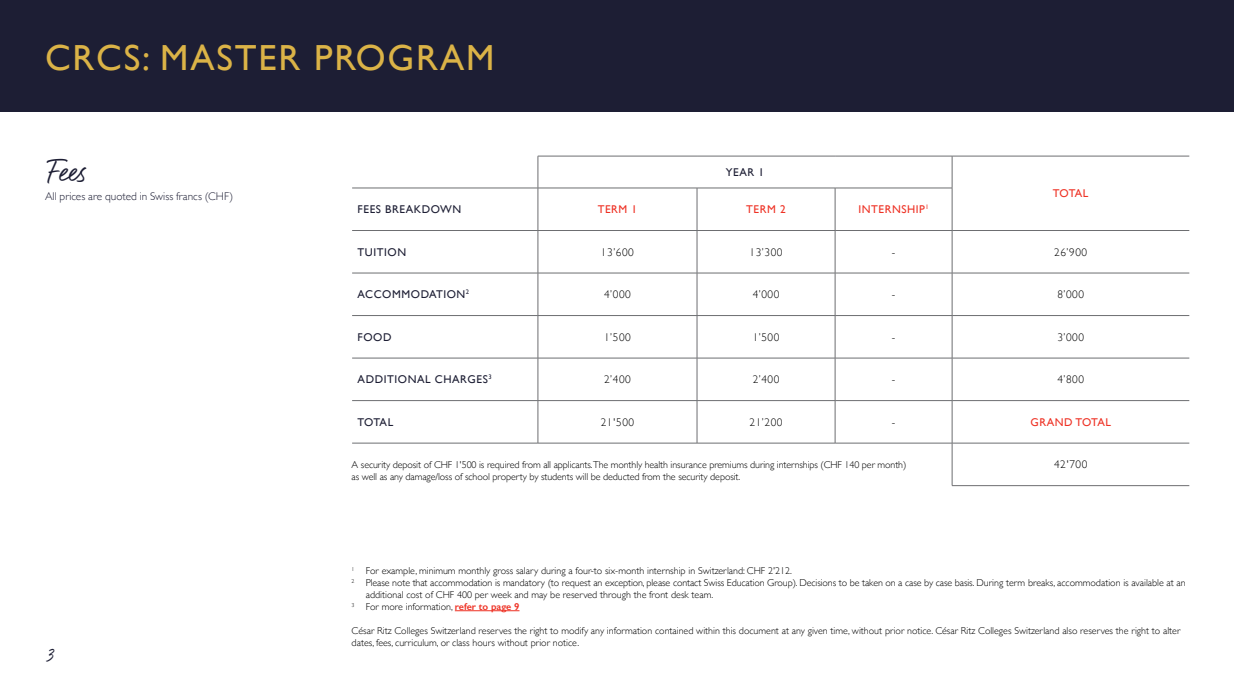
<style>
.page{position:relative;width:1234px;height:691px;background:#fff}
.page>*{position:absolute;margin:0;border:0;box-sizing:border-box;transform-origin:0 0}
.t1{font:36.25px "Gill Sans";letter-spacing:.05em;color:#dbb347}
.t2{font:35px "Felt That";color:#1d1e34}
.t3{font:22.5px "Felt That";color:#1d1e34}
.t4{font:300 11.25px "Gill Sans";letter-spacing:.05em;color:#000}
.t5{font:11.25px "Gill Sans";letter-spacing:.05em;color:#1d1e34}
.t6{font:11.25px "Gill Sans";letter-spacing:.05em;color:#ee3124}
.t7{font:300 11.25px "Gill Sans";color:#1d1e34}
.t8{font:300 10px/12px "Gill Sans";color:#000}
.s1{font-weight:600;color:#ee3124}
</style>
<div class="page">
<div style="left:0;top:0;width:1233px;height:112px;background:#1d1e34"></div>
<hr style="left:537px;top:156px;width:160px;height:1px;background:#6d6e71">
<hr style="left:537px;top:156px;width:1px;height:32px;background:#6d6e71">
<hr style="left:697px;top:156px;width:137px;height:1px;background:#6d6e71">
<hr style="left:834px;top:156px;width:117px;height:1px;background:#6d6e71">
<hr style="left:951px;top:156px;width:237px;height:1px;background:#6d6e71">
<hr style="left:951px;top:156px;width:1px;height:32px;background:#6d6e71">
<hr style="left:352px;top:188px;width:186px;height:1px;background:#6d6e71">
<hr style="left:538px;top:188px;width:159px;height:1px;background:#6d6e71">
<hr style="left:537px;top:188px;width:1px;height:42px;background:#6d6e71">
<hr style="left:697px;top:188px;width:137px;height:1px;background:#6d6e71">
<hr style="left:696px;top:188px;width:1px;height:42px;background:#6d6e71">
<hr style="left:834px;top:188px;width:118px;height:1px;background:#6d6e71">
<hr style="left:834px;top:188px;width:1px;height:42px;background:#6d6e71">
<hr style="left:951px;top:188px;width:1px;height:42px;background:#6d6e71">
<hr style="left:352px;top:230px;width:186px;height:1px;background:#6d6e71">
<hr style="left:538px;top:230px;width:159px;height:1px;background:#6d6e71">
<hr style="left:537px;top:231px;width:1px;height:42px;background:#6d6e71">
<hr style="left:697px;top:230px;width:137px;height:1px;background:#6d6e71">
<hr style="left:696px;top:231px;width:1px;height:42px;background:#6d6e71">
<hr style="left:834px;top:230px;width:117px;height:1px;background:#6d6e71">
<hr style="left:834px;top:231px;width:1px;height:42px;background:#6d6e71">
<hr style="left:951px;top:230px;width:237px;height:1px;background:#6d6e71">
<hr style="left:951px;top:231px;width:1px;height:42px;background:#6d6e71">
<hr style="left:352px;top:273px;width:186px;height:1px;background:#6d6e71">
<hr style="left:538px;top:273px;width:159px;height:1px;background:#6d6e71">
<hr style="left:537px;top:273px;width:1px;height:42px;background:#6d6e71">
<hr style="left:697px;top:273px;width:137px;height:1px;background:#6d6e71">
<hr style="left:696px;top:273px;width:1px;height:42px;background:#6d6e71">
<hr style="left:834px;top:273px;width:117px;height:1px;background:#6d6e71">
<hr style="left:834px;top:273px;width:1px;height:42px;background:#6d6e71">
<hr style="left:951px;top:273px;width:237px;height:1px;background:#6d6e71">
<hr style="left:951px;top:273px;width:1px;height:42px;background:#6d6e71">
<hr style="left:352px;top:315px;width:186px;height:1px;background:#6d6e71">
<hr style="left:538px;top:315px;width:159px;height:1px;background:#6d6e71">
<hr style="left:537px;top:316px;width:1px;height:42px;background:#6d6e71">
<hr style="left:697px;top:315px;width:137px;height:1px;background:#6d6e71">
<hr style="left:696px;top:316px;width:1px;height:42px;background:#6d6e71">
<hr style="left:834px;top:315px;width:117px;height:1px;background:#6d6e71">
<hr style="left:834px;top:316px;width:1px;height:42px;background:#6d6e71">
<hr style="left:951px;top:315px;width:237px;height:1px;background:#6d6e71">
<hr style="left:951px;top:316px;width:1px;height:42px;background:#6d6e71">
<hr style="left:352px;top:358px;width:186px;height:1px;background:#6d6e71">
<hr style="left:538px;top:358px;width:159px;height:1px;background:#6d6e71">
<hr style="left:537px;top:358px;width:1px;height:42px;background:#6d6e71">
<hr style="left:697px;top:358px;width:137px;height:1px;background:#6d6e71">
<hr style="left:696px;top:358px;width:1px;height:42px;background:#6d6e71">
<hr style="left:834px;top:358px;width:117px;height:1px;background:#6d6e71">
<hr style="left:834px;top:358px;width:1px;height:42px;background:#6d6e71">
<hr style="left:951px;top:358px;width:237px;height:1px;background:#6d6e71">
<hr style="left:951px;top:358px;width:1px;height:42px;background:#6d6e71">
<hr style="left:352px;top:400px;width:186px;height:1px;background:#6d6e71">
<hr style="left:538px;top:400px;width:159px;height:1px;background:#6d6e71">
<hr style="left:537px;top:401px;width:1px;height:42px;background:#6d6e71">
<hr style="left:697px;top:400px;width:137px;height:1px;background:#6d6e71">
<hr style="left:696px;top:401px;width:1px;height:42px;background:#6d6e71">
<hr style="left:834px;top:400px;width:117px;height:1px;background:#6d6e71">
<hr style="left:834px;top:401px;width:1px;height:42px;background:#6d6e71">
<hr style="left:951px;top:400px;width:237px;height:1px;background:#6d6e71">
<hr style="left:951px;top:401px;width:1px;height:42px;background:#6d6e71">
<hr style="left:352px;top:443px;width:186px;height:1px;background:#6d6e71">
<hr style="left:538px;top:443px;width:159px;height:1px;background:#6d6e71">
<hr style="left:697px;top:443px;width:137px;height:1px;background:#6d6e71">
<hr style="left:834px;top:443px;width:117px;height:1px;background:#6d6e71">
<hr style="left:951px;top:443px;width:237px;height:1px;background:#6d6e71">
<hr style="left:951px;top:485px;width:237px;height:1px;background:#6d6e71">
<hr style="left:951px;top:443px;width:1px;height:42px;background:#6d6e71">
<hr style="left:455px;top:610px;width:64px;height:1px;background:#ee3124">
<h1 class="t1" style="left:45px;top:36px;width:450px">CRCS: MASTER PROGRAM</h1>
<h2 class="t2" style="left:45px;top:149px;width:38px">Fees</h2>
<p class="t7" style="left:45px;top:187px;width:190px">All prices are quoted in Swiss francs (CHF)</p>
<p class="t5" style="left:725px;top:165px;width:40px">YEAR 1</p>
<p class="t6" style="left:1052px;top:187px;width:37px">TOTAL</p>
<h3 class="t3" style="left:45px;top:642px;width:9px">3</h3>
<p class="t5" style="left:357px;top:203px;width:105px">FEES BREAKDOWN</p>
<p class="t6" style="left:597px;top:203px;width:41px">TERM 1</p>
<p class="t6" style="left:746px;top:203px;width:41px">TERM 2</p>
<p class="t6" style="left:858px;top:203px;width:72px">INTERNSHIP<sup>1</sup></p>
<p class="t5" style="left:357px;top:245px;width:50px">TUITION</p>
<p class="t4" style="left:601px;top:243px;width:34px">13’600</p>
<p class="t4" style="left:749px;top:243px;width:34px">13’300</p>
<p class="t4" style="left:891px;top:243px;width:5px">-</p>
<p class="t4" style="left:1053px;top:243px;width:34px">26’900</p>
<p class="t5" style="left:357px;top:288px;width:113px">ACCOMMODATION<sup>2</sup></p>
<p class="t4" style="left:604px;top:286px;width:28px">4’000</p>
<p class="t4" style="left:752px;top:286px;width:28px">4’000</p>
<p class="t4" style="left:891px;top:286px;width:5px">-</p>
<p class="t4" style="left:1057px;top:286px;width:28px">8’000</p>
<p class="t5" style="left:357px;top:330px;width:35px">FOOD</p>
<p class="t4" style="left:604px;top:328px;width:28px">1’500</p>
<p class="t4" style="left:752px;top:328px;width:28px">1’500</p>
<p class="t4" style="left:891px;top:328px;width:5px">-</p>
<p class="t4" style="left:1057px;top:328px;width:28px">3’000</p>
<p class="t5" style="left:357px;top:373px;width:135px">ADDITIONAL CHARGES<sup>3</sup></p>
<p class="t4" style="left:604px;top:371px;width:28px">2’400</p>
<p class="t4" style="left:752px;top:371px;width:28px">2’400</p>
<p class="t4" style="left:891px;top:371px;width:5px">-</p>
<p class="t4" style="left:1057px;top:371px;width:28px">4’800</p>
<p class="t5" style="left:357px;top:415px;width:37px">TOTAL</p>
<p class="t4" style="left:600px;top:413px;width:35px">21'500</p>
<p class="t4" style="left:749px;top:413px;width:34px">21’200</p>
<p class="t4" style="left:891px;top:413px;width:5px">-</p>
<p class="t6" style="left:1030px;top:415px;width:82px">GRAND TOTAL</p>
<p class="t8" style="left:351px;top:458px;width:556px">A security deposit of CHF 1'500 is required from all applicants.The monthly health insurance premiums during internships (CHF 140 per month)</p>
<p class="t4" style="left:1053px;top:456px;width:35px">42'700</p>
<p class="t8" style="left:351px;top:470px;width:390px">as well as any damage/loss of school property by students will be deducted from the security deposit.</p>
<p class="t8" style="left:351px;top:564px;width:442px"><sup>1</sup> For example, minimum monthly gross salary during a four-to six-month internship in Switzerland: CHF 2'212.</p>
<p class="t8" style="left:351px;top:576px;width:835px"><sup>2</sup> Please note that accommodation is mandatory (to request an exception, please contact Swiss Education Group). Decisions to be taken on a case by case basis. During term breaks, accommodation is available at an</p>
<p class="t8" style="left:366px;top:588px;width:349px">additional cost of CHF 400 per week and may be reserved through the front desk team.</p>
<p class="t8" style="left:351px;top:600px;width:169px"><sup>3</sup> For more information, <span class="s1">refer to page 9</span></p>
<p class="t8" style="left:351px;top:624px;width:830px">César Ritz Colleges Switzerland reserves the right to modify any information contained within this document at any given time, without prior notice. César Ritz Colleges Switzerland also reserves the right to alter dates, fees, curriculum, or class hours without prior notice.</p>
</div>
